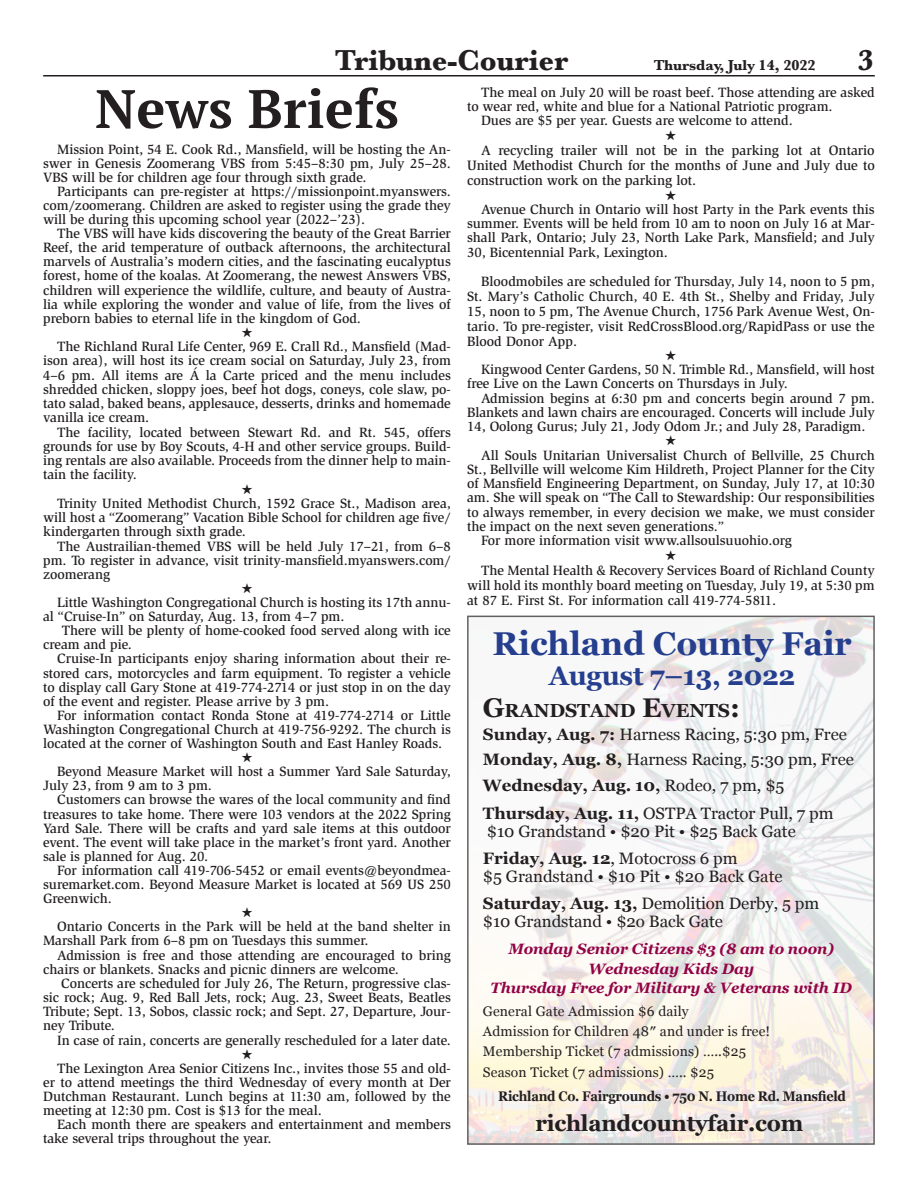
<style>
.page{position:relative;width:918px;height:1188px;background:#fff}
.page>*{position:absolute;margin:0;border:0;box-sizing:border-box;transform-origin:0 0}
.Byline{font:700 54px "PT Serif";letter-spacing:.005em;color:#231f20}
.t1{font:700 33px "Georgia";letter-spacing:-.005em;color:#253f8e}
.t2{font:700 30px "Baskerville";letter-spacing:-.005em;color:#231f20}
.t3{font:700 27px "Georgia";letter-spacing:-.01em;color:#253f8e}
.t4{font:700 22.5px "Georgia";letter-spacing:-.01em;color:#231f20}
.t5{font:700 18.9px "Georgia";letter-spacing:-.005em;color:#231f20}
.t6{font:16.5px "Georgia";letter-spacing:-.005em;color:#231f20}
.t7{font:700 16.5px "Georgia";letter-spacing:-.005em;color:#231f20}
.t8{font:italic 700 15px "Georgia";letter-spacing:-.005em;color:#920346}
.t9{font:700 15px "Baskerville";letter-spacing:-.005em;color:#231f20}
.BodyText{font:500 14.1px/15px "Slimbach";letter-spacing:-.005em;color:#231f20;text-align:justify}
.BodyText-2{font:500 13.8px/14.1px "Slimbach";letter-spacing:-.005em;color:#231f20;text-align:justify}
.t10{font:13.8px "Georgia";letter-spacing:.01em;color:#231f20}
.t11{font:700 13.8px "Georgia";letter-spacing:-.02em;color:#231f20;scale:.92 1}
.s1{font-size:27px}
.s2{font-weight:700}
.s3{font-weight:400}
</style>
<div class="page">
<hr style="left:43px;top:75px;width:832px;height:1px;background:#231f20">
<img style="left:470px;top:619px;width:402px;height:523px">
<h3 class="t2" style="left:335px;top:39px;width:235px">Tribune-Courier</h3>
<p class="t9" style="left:654px;top:55px;width:163px">Thursday, July 14, 2022</p>
<p class="t2" style="left:858px;top:39px;width:18px">3</p>
<p class="Byline" style="left:95px;top:73px;width:305px">News Briefs</p>
<p class="BodyText-2" style="left:467px;top:85px;width:409px;text-indent:14px">The meal on July 20 will be roast beef. Those attending are asked to wear red, white and blue for a National Patriotic program.</p>
<p class="BodyText-2" style="left:481px;top:113px;width:313px">Dues are $5 per year. Guests are welcome to attend.</p>
<p class="BodyText" style="left:467px;top:143px;width:409px;text-indent:14px">A recycling trailer will not be in the parking lot at Ontario United Methodist Church for the months of June and July due to construction work on the parking lot.</p>
<p class="BodyText-2" style="left:467px;top:202px;width:409px;text-indent:14px">Avenue Church in Ontario will host Party in the Park events this summer. Events will be held from 10 am to noon on July 16 at Mar&shy;shall Park, Ontario; July 23, North Lake Park, Mansfield; and July 30, Bicentennial Park, Lexington.</p>
<p class="BodyText-2" style="left:467px;top:274px;width:409px;line-height:15px;text-indent:14px">Bloodmobiles are scheduled for Thursday, July 14, noon to 5 pm, St. Mary’s Catholic Church, 40 E. 4th St., Shelby and Friday, July 15, noon to 5 pm, The Avenue Church, 1756 Park Avenue West, On&shy;tario. To pre-register, visit RedCrossBlood.org/RapidPass or use the Blood Donor App.</p>
<p class="BodyText-2" style="left:467px;top:362px;width:409px;text-indent:14px">Kingwood Center Gardens, 50 N. Trimble Rd., Mansfield, will host free Live on the Lawn Concerts on Thursdays in July.</p>
<p class="BodyText-2" style="left:467px;top:391px;width:409px;text-indent:14px">Admission begins at 6:30 pm and concerts begin around 7 pm.<br>Blankets and lawn chairs are encouraged. Concerts will include July 14, Oolong Gurus; July 21, Jody Odom Jr.; and July 28, Paradigm.</p>
<p class="BodyText-2" style="left:467px;top:448px;width:409px;text-indent:14px">All Souls Unitarian Universalist Church of Bellville, 25 Church St., Bellville will welcome Kim Hildreth, Project Planner for the City of Mansfield Engineering Department, on Sunday, July 17, at 10:30 am. She will speak on “The Call to Stewardship: Our responsibilities to always remember, in every decision we make, we must consider the impact on the next seven generations.”</p>
<p class="BodyText-2" style="left:481px;top:533px;width:312px">For more information visit www.allsoulsuuohio.org</p>
<p class="BodyText-2" style="left:467px;top:563px;width:409px;line-height:15px;text-indent:14px">The Mental Health &amp; Recovery Services Board of Richland County will hold its monthly board meeting on Tuesday, July 19, at 5:30 pm at 87 E. First St. For information call 419-774-5811.</p>
<p class="BodyText-2" style="left:43px;top:142px;width:409px;text-indent:14px">Mission Point, 54 E. Cook Rd., Mansfield, will be hosting the An&shy;swer in Genesis Zoomerang VBS from 5:45–8:30 pm, July 25–28.<br>VBS will be for children age four through sixth grade.</p>
<p class="BodyText-2" style="left:43px;top:184px;width:409px;text-indent:14px">Participants can pre-register at https://missionpoint.myanswers. com/zoomerang. Children are asked to register using the grade they will be during this upcoming school year (2022–’23).</p>
<p class="BodyText-2" style="left:43px;top:226px;width:409px;text-indent:14px">The VBS will have kids discovering the beauty of the Great Barrier Reef, the arid temperature of outback afternoons, the architectural marvels of Australia’s modern cities, and the fascinating eucalyptus forest, home of the koalas. At Zoomerang, the newest Answers VBS, children will experience the wildlife, culture, and beauty of Austra&shy;lia while exploring the wonder and value of life, from the lives of preborn babies to eternal life in the kingdom of God.</p>
<p class="BodyText-2" style="left:43px;top:339px;width:409px;text-indent:14px">The Richland Rural Life Center, 969 E. Crall Rd., Mansfield (Mad&shy;ison area), will host its ice cream social on Saturday, July 23, from 4–6 pm. All items are Á la Carte priced and the menu includes shredded chicken, sloppy joes, beef hot dogs, coneys, cole slaw, po&shy;tato salad, baked beans, applesauce, desserts, drinks and homemade vanilla ice cream.</p>
<p class="BodyText-2" style="left:43px;top:425px;width:409px;text-indent:14px">The facility, located between Stewart Rd. and Rt. 545, offers grounds for use by Boy Scouts, 4-H and other service groups. Build&shy;ing rentals are also available. Proceeds from the dinner help to main&shy;tain the facility.</p>
<p class="BodyText-2" style="left:43px;top:496px;width:409px;text-indent:14px">Trinity United Methodist Church, 1592 Grace St., Madison area, will host a “Zoomerang” Vacation Bible School for children age five/ kindergarten through sixth grade.</p>
<p class="BodyText-2" style="left:43px;top:539px;width:409px;text-indent:14px">The Austrailian-themed VBS will be held July 17–21, from 6–8 pm. To register in advance, visit trinity-mansfield.myanswers.com/ zoomerang</p>
<p class="BodyText-2" style="left:43px;top:595px;width:409px;text-indent:14px">Little Washington Congregational Church is hosting its 17th annu&shy;al “Cruise-In” on Saturday, Aug. 13, from 4–7 pm.</p>
<p class="BodyText-2" style="left:43px;top:623px;width:409px;text-indent:19px">There will be plenty of home-cooked food served along with ice cream and pie.</p>
<p class="BodyText-2" style="left:43px;top:652px;width:409px;text-indent:14px">Cruise-In participants enjoy sharing information about their re&shy;stored cars, motorcycles and farm equipment. To register a vehicle to display call Gary Stone at 419-774-2714 or just stop in on the day of the event and register. Please arrive by 3 pm.</p>
<p class="BodyText-2" style="left:43px;top:708px;width:409px;text-indent:14px">For information contact Ronda Stone at 419-774-2714 or Little Washington Congregational Church at 419-756-9292. The church is located at the corner of Washington South and East Hanley Roads.</p>
<p class="BodyText-2" style="left:43px;top:764px;width:409px;text-indent:14px">Beyond Measure Market will host a Summer Yard Sale Saturday,<br>July 23, from 9 am to 3 pm.</p>
<p class="BodyText-2" style="left:43px;top:793px;width:409px;text-indent:14px">Customers can browse the wares of the local community and find treasures to take home. There were 103 vendors at the 2022 Spring Yard Sale. There will be crafts and yard sale items at this outdoor event. The event will take place in the market’s front yard. Another sale is planned for Aug. 20.</p>
<p class="BodyText-2" style="left:43px;top:863px;width:409px;text-indent:14px">For information call 419-706-5452 or email events@beyondmea&shy;suremarket.com. Beyond Measure Market is located at 569 US 250<br>Greenwich.</p>
<p class="BodyText-2" style="left:43px;top:920px;width:409px;text-indent:14px">Ontario Concerts in the Park will be held at the band shelter in<br>Marshall Park from 6–8 pm on Tuesdays this summer.</p>
<p class="BodyText-2" style="left:43px;top:948px;width:409px;text-indent:14px">Admission is free and those attending are encouraged to bring chairs or blankets. Snacks and picnic dinners are welcome.</p>
<p class="BodyText-2" style="left:43px;top:976px;width:409px;text-indent:18px">Concerts are scheduled for July 26, The Return, progressive clas&shy;sic rock; Aug. 9, Red Ball Jets, rock; Aug. 23, Sweet Beats, Beatles Tribute; Sept. 13, Sobos, classic rock; and Sept. 27, Departure, Jour&shy;ney Tribute.</p>
<p class="BodyText-2" style="left:57px;top:1033px;width:395px">In case of rain, concerts are generally rescheduled for a later date.</p>
<p class="BodyText-2" style="left:43px;top:1061px;width:409px;text-indent:14px">The Lexington Area Senior Citizens Inc., invites those 55 and old&shy;er to attend meetings the third Wednesday of every month at Der Dutchman Restaurant. Lunch begins at 11:30 am, followed by the meeting at 12:30 pm. Cost is $13 for the meal.</p>
<p class="BodyText-2" style="left:43px;top:1117px;width:409px;text-indent:14px">Each month there are speakers and entertainment and members take several trips throughout the year.</p>
<p class="t1" style="left:493px;top:619px;width:361px">Richland County Fair</p>
<p class="t3" style="left:549px;top:656px;width:248px">August 7–13, 2022</p>
<p class="t5" style="left:483px;top:696px;width:259px"><span class="s1">G</span>RANDSTAND <span class="s1">E</span>VENTS<span class="s1">:</span></p>
<p class="t6" style="left:483px;top:722px;width:365px"><span class="s2">Sunday, Aug. 7:</span> Harness Racing, 5:30 pm, Free</p>
<p class="t6" style="left:483px;top:747px;width:372px"><span class="s2">Monday, Aug. 8,</span> Harness Racing, 5:30 pm, Free</p>
<p class="t7" style="left:483px;top:772px;width:303px">Wednesday, Aug. 10, <span class="s3">Rodeo, 7 pm, $5</span></p>
<p class="t6" style="left:483px;top:801px;width:352px"><span class="s2">Thursday, Aug. 11,</span> OSTPA Tractor Pull, 7 pm</p>
<p class="t6" style="left:487px;top:819px;width:310px">$10 Grandstand • $20 Pit • $25 Back Gate</p>
<p class="t7" style="left:483px;top:846px;width:256px">Friday, Aug. 12<span class="s3">, Motocross 6 pm</span></p>
<p class="t6" style="left:483px;top:864px;width:301px">$5 Grandstand • $10 Pit • $20 Back Gate</p>
<p class="t6" style="left:483px;top:891px;width:338px"><span class="s2">Saturday, Aug. 13,</span> Demolition Derby, 5 pm</p>
<p class="t6" style="left:483px;top:909px;width:242px">$10 Grandstand • $2o Back Gate</p>
<p class="t8" style="left:508px;top:938px;width:327px">Monday Senior Citizens $3 (8 am to noon)</p>
<p class="t8" style="left:588px;top:957px;width:167px">Wednesday Kids Day</p>
<p class="t8" style="left:491px;top:977px;width:363px">Thursday Free for Military &amp; Veterans with ID</p>
<p class="t10" style="left:483px;top:1001px;width:207px">General Gate Admission $6 daily</p>
<p class="t10" style="left:483px;top:1021px;width:289px">Admission for Children 48″ and under is free!</p>
<p class="t10" style="left:483px;top:1041px;width:265px">Membership Ticket (7 admissions) …..$25</p>
<p class="t10" style="left:483px;top:1062px;width:233px">Season Ticket (7 admissions) ….. $25</p>
<p class="t11" style="left:498px;top:1086px;width:380px">Richland Co. Fairgrounds • 750 N. Home Rd. Mansfield</p>
<p class="t4" style="left:535px;top:1106px;width:270px">richlandcountyfair.com</p>
</div>
